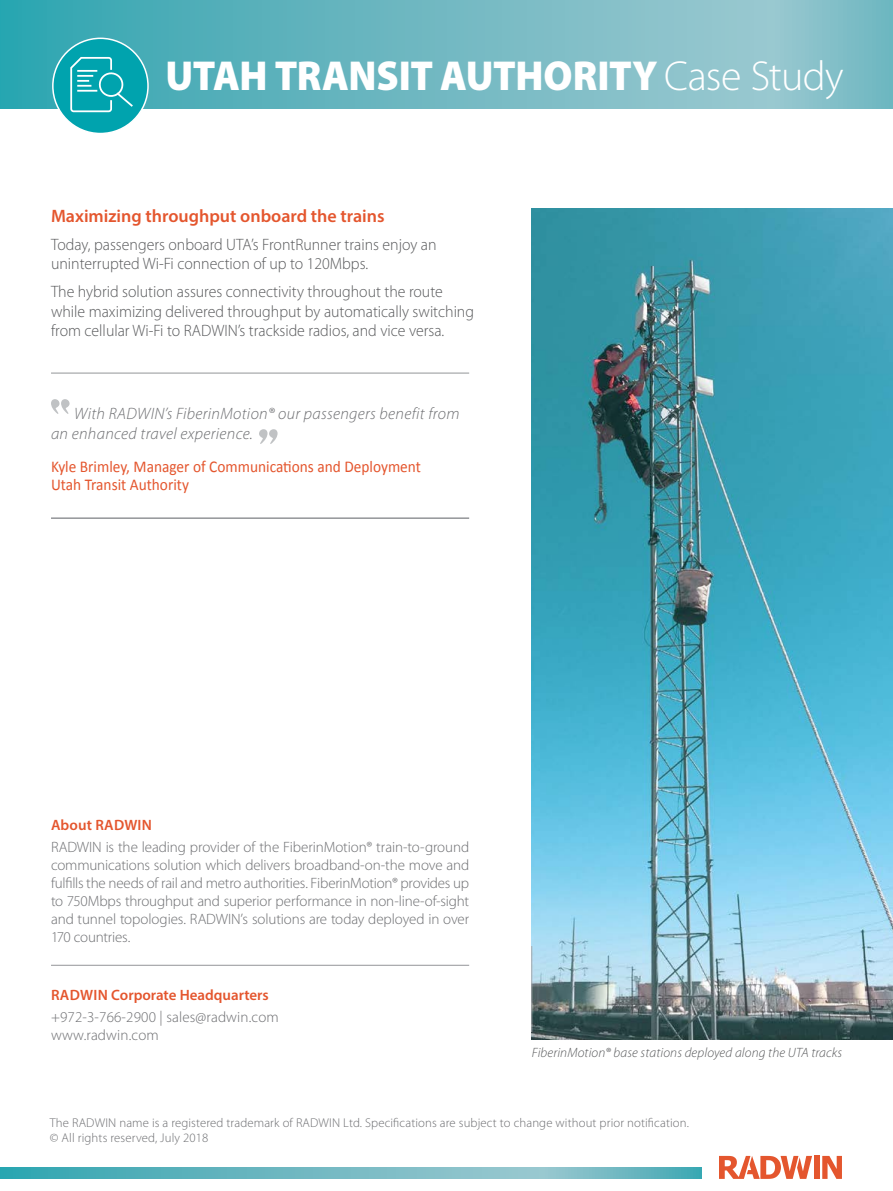
<style>
.page{position:relative;width:893px;height:1191px;background:#fff}
.page>*{position:absolute;margin:0;border:0;box-sizing:border-box;transform-origin:0 0}
.t1{font:900 42px "Myriad Pro";letter-spacing:-.01em;color:#fff;scale:.95 1}
.t2{font:600 18px "Myriad Pro";color:#e4562e}
.t3{font:300 16.5px/19.5px "Myriad Pro";color:#58595b;scale:.96 1}
.t4{font:italic 300 16.5px/19.8px "Myriad Pro";letter-spacing:.02em;color:#6d6e71}
.t5{font:16.5px/18px "Calibri";color:#e4562e;scale:.93 1}
.t6{font:300 15px/18px "Myriad Pro";letter-spacing:-.005em;color:#6d6e71;text-align:justify}
.t7{font:600 15px "Myriad Pro";color:#e4562e}
.t8{font:italic 300 13.5px "Myriad Pro";letter-spacing:.01em;color:#58595b}
.t9{font:300 12.75px/15px "Myriad Pro";letter-spacing:.01em;color:#6d6e71}
.s1{font-weight:300}
</style>
<div class="page">
<svg style="left:0;top:0;width:893px;height:108px;background:#6eb8c1"></svg>
<svg style="left:0;top:1167px;width:701px;height:11px;background:#69b6c0"></svg>
<div style="left:53px;top:38px;width:95px;height:95px;background:#00a3ae;border-radius:50%"></div>
<div style="left:52px;top:38px;width:97px;height:96px;border:2px solid #fff;border-radius:50%"></div>
<svg style="left:70px;top:57px;width:63px;height:55px"></svg>
<div style="left:814px;top:1155px;width:6px;height:23px;background:#e4562e"></div>
<svg style="left:822px;top:1155px;width:20px;height:23px"></svg>
<svg style="left:719px;top:1155px;width:93px;height:23px"></svg>
<img style="left:531px;top:208px;width:362px;height:832px">
<hr style="left:531px;top:946px;width:1px;height:86px;background:#a7a9ac">
<svg style="left:51px;top:399px;width:19px;height:15px"></svg>
<svg style="left:259px;top:429px;width:19px;height:15px"></svg>
<hr style="left:51px;top:373px;width:418px;height:1px;background:#939598">
<hr style="left:51px;top:517px;width:418px;height:2px;background:#939598">
<hr style="left:51px;top:965px;width:418px;height:1px;background:#939598">
<h1 class="t1" style="left:165px;top:48px;width:715px">UTAH TRANSIT AUTHORITY <span class="s1">Case Study</span></h1>
<p class="t2" style="left:51px;top:204px;width:335px">Maximizing throughput onboard the trains</p>
<p class="t3" style="left:51px;top:234px;width:403px">Today, passengers onboard UTAs’ FrontRunner trains enjoy an uninterrupted Wi-Fi connection of up to 120Mbps.</p>
<p class="t3" style="left:51px;top:282px;width:442px">The hybrid solution assures connectivity throughout the route while maximizing delivered throughput by automatically switching from cellular Wi-Fi to RADWINs’ trackside radios, and vice versa.</p>
<p class="t4" style="left:51px;top:403px;width:410px;text-indent:23px">With RADWINs’ FiberinMotion® our passengers benefit from an enhanced travel experience.</p>
<p class="t5" style="left:51px;top:458px;width:399px">Kyle Brimley, Manager of Communications and Deployment<br>Utah Transit Authority</p>
<p class="t7" style="left:51px;top:815px;width:102px">About RADWIN</p>
<p class="t6" style="left:51px;top:838px;width:420px">RADWIN is the leading provider of the FiberinMotion® train t o- -ground communications solution which delivers broadband-on-the move and fulfills the needs of rail and metro authorities. FiberinMotion® provides up to 750Mbps throughput and superior performance in non-line-of-sight and tunnel topologies. RADWINs’ solutions are today deployed in over 170 countries.</p>
<p class="t7" style="left:51px;top:985px;width:219px">RADWIN Corporate Headquarters</p>
<p class="t6" style="left:51px;top:1007px;width:229px">+972-3-766-2900 | sales@radwin.com www.radwin.com</p>
<p class="t8" style="left:532px;top:1044px;width:312px">FiberinMotion® base stations deployed along the UTA tracks</p>
<p class="t9" style="left:50px;top:1114px;width:640px">The RADWIN name is a registered trademark of RADWIN Ltd. Specifications are subject to change without prior notification. © All rights reserved, July 2018</p>
</div>
